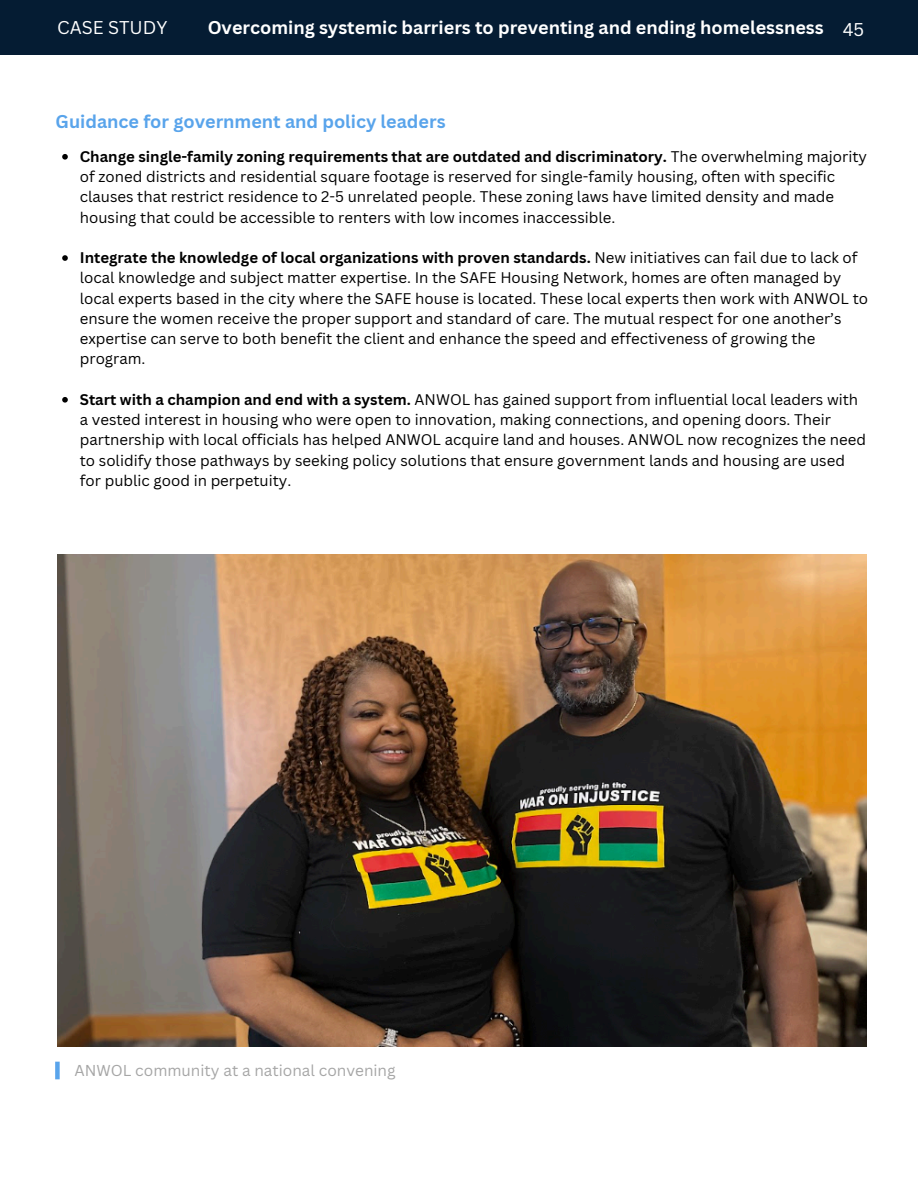
<style>
.page{position:relative;width:918px;height:1188px;background:#fff}
.page>*{position:absolute;margin:0;border:0;box-sizing:border-box;transform-origin:0 0}
.t1{font:700 18px "Canva Sans";color:#fff}
.t2{font:700 18px "Canva Sans";color:#59a4eb}
.t3{font:18px "Canva Sans";color:#fff}
.t4{font:15.45px "Canva Sans";color:#a6a6a6}
.t5{font:15px/20.2px "Canva Sans";color:#000}
.s1{font-weight:700}
</style>
<div class="page">
<div style="left:0;top:0;width:918px;height:55px;background:#051c33"></div>
<svg style="left:62px;top:154px;width:6px;height:6px"></svg>
<svg style="left:62px;top:255px;width:6px;height:6px"></svg>
<svg style="left:62px;top:397px;width:6px;height:6px"></svg>
<img style="left:57px;top:554px;width:809px;height:492px">
<div style="left:55px;top:1062px;width:5px;height:17px;background:#59a4eb"></div>
<h2 class="t3" style="left:57px;top:15px;width:112px">CASE STUDY</h2>
<h1 class="t1" style="left:208px;top:15px;width:618px">Overcoming systemic barriers to preventing and ending homelessness</h1>
<p class="t3" style="left:843px;top:17px;width:23px">45</p>
<h2 class="t2" style="left:56px;top:109px;width:392px">Guidance for government and policy leaders</h2>
<p class="t5" style="left:80px;top:146px;width:789px"><span class="s1">Change single-family zoning requirements that are outdated and discriminatory.</span> The overwhelming majority of zoned districts and residential square footage is reserved for single-family housing, often with specific clauses that restrict residence to 2-5 unrelated people. These zoning laws have limited density and made housing that could be accessible to renters with low incomes inaccessible.</p>
<p class="t5" style="left:80px;top:247px;width:790px"><span class="s1">Integrate the knowledge of local organizations with proven standards.</span> New initiatives can fail due to lack of local knowledge and subject matter expertise. In the SAFE Housing Network, homes are often managed by local experts based in the city where the SAFE house is located. These local experts then work with ANWOL to ensure the women receive the proper support and standard of care. The mutual respect for one another’s expertise can serve to both benefit the client and enhance the speed and effectiveness of growing the program.</p>
<p class="t5" style="left:80px;top:389px;width:788px"><span class="s1">Start with a champion and end with a system.</span> ANWOL has gained support from influential local leaders with a vested interest in housing who were open to innovation, making connections, and opening doors. Their partnership with local officials has helped ANWOL acquire land and houses. ANWOL now recognizes the need to solidify those pathways by seeking policy solutions that ensure government lands and housing are used for public good in perpetuity.</p>
<p class="t4" style="left:74px;top:1060px;width:323px">ANWOL community at a national convening</p>
</div>
